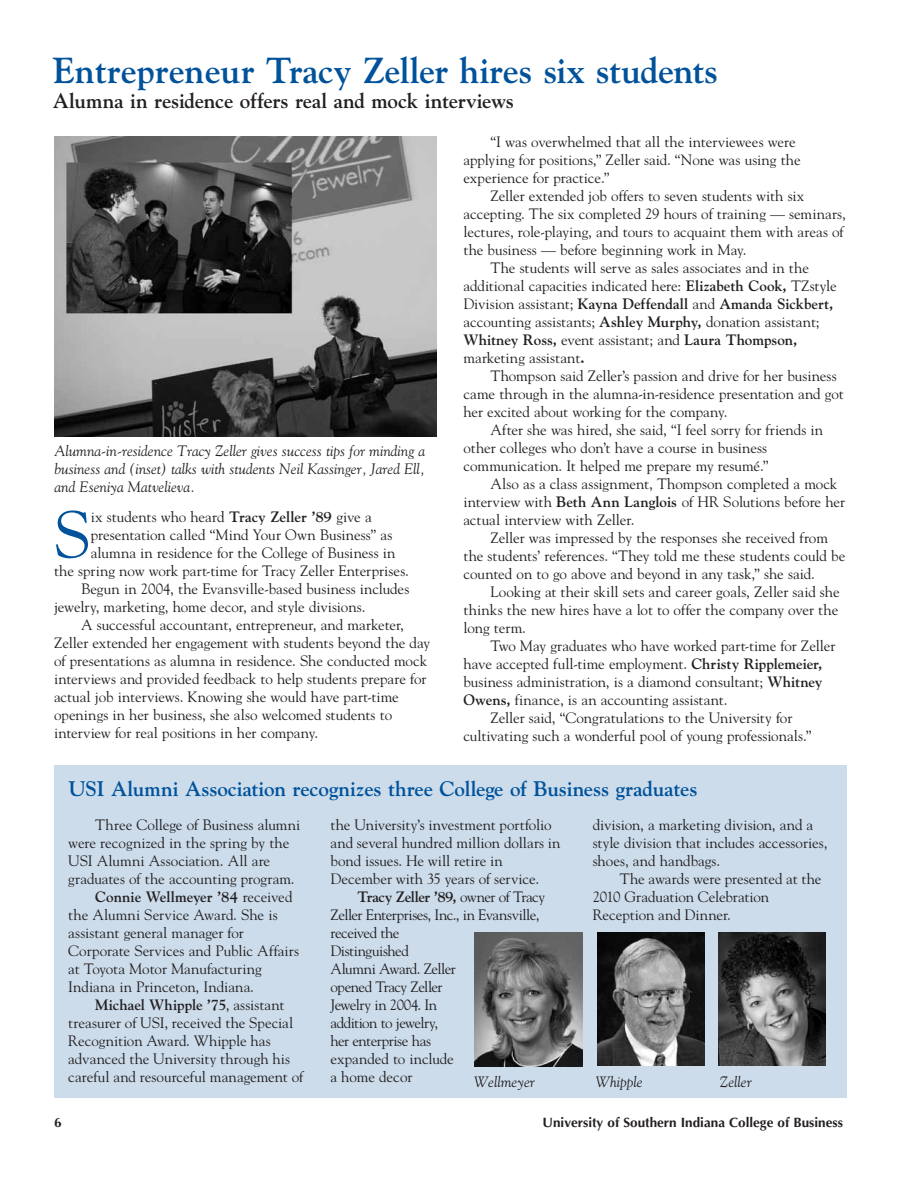
<style>
.page{position:relative;width:918px;height:1188px;background:#fff}
.page>*{position:absolute;margin:0;border:0;box-sizing:border-box;transform-origin:0 0}
.t1{font:66.15px "Goudy";color:#00529b}
.t2{font:700 36px "Goudy";color:#00529b}
.t3{font:700 21px "Goudy";letter-spacing:-.005em;color:#00529b}
.t4{font:700 21px "Goudy";letter-spacing:-.015em;color:#231f20}
.t5{font:15px/18px "Goudy";letter-spacing:-.005em;color:#231f20}
.t6{font:15px/18px "Goudy";letter-spacing:-.03em;color:#231f20}
.t7{font:italic 15px/18px "Goudy";color:#231f20;text-align:justify}
.t8{font:700 15px "Goudy";color:#231f20}
.t9{font:700 13.5px "Optima";color:#231f20}
.s1{font-weight:700}
.s2{font-weight:400}
</style>
<div class="page">
<div style="left:55px;top:765px;width:792px;height:333px;background:#ccdceb"></div>
<img style="left:719px;top:933px;width:107px;height:132px">
<img style="left:597px;top:932px;width:107px;height:133px">
<img style="left:474px;top:932px;width:108px;height:134px">
<img style="left:55px;top:137px;width:381px;height:300px">
<h2 class="t2" style="left:53px;top:48px;width:667px">Entrepreneur Tracy Zeller hires six students</h2>
<h3 class="t4" style="left:53px;top:88px;width:463px">Alumna in residence offers real and mock interviews</h3>
<p class="t7" style="left:55px;top:442px;width:372px">Alumna-in-residence Tracy Zeller gives success tips for minding a business and (inset) talks with students Neil Kassinger, Jared Ell, and Eseniya Matvelieva.</p>
<h1 class="t1" style="left:54px;top:494px;width:38px">S</h1>
<p class="t5" style="left:91px;top:507px;width:282px">ix students who heard <span class="s1">Tracy Zeller ’89</span> give a</p>
<p class="t5" style="left:91px;top:525px;width:303px">presentation called “Mind Your Own Business” as</p>
<p class="t5" style="left:91px;top:543px;width:306px">alumna in residence for the College of Business in</p>
<p class="t5" style="left:54px;top:561px;width:356px">the spring now work part-time for Tracy Zeller Enterprises.</p>
<p class="t5" style="left:81px;top:579px;width:330px">Begun in 2004, the Evansville-based business includes</p>
<p class="t5" style="left:54px;top:597px;width:313px">jewelry, marketing, home decor, and style divisions.</p>
<p class="t5" style="left:81px;top:615px;width:325px">A successful accountant, entrepreneur, and marketer,</p>
<p class="t5" style="left:54px;top:633px;width:378px">Zeller extended her engagement with students beyond the day</p>
<p class="t5" style="left:54px;top:651px;width:375px">of presentations as alumna in residence. She conducted mock</p>
<p class="t5" style="left:54px;top:669px;width:374px">interviews and provided feedback to help students prepare for</p>
<p class="t5" style="left:54px;top:687px;width:346px">actual job interviews. Knowing she would have part-time</p>
<p class="t5" style="left:54px;top:705px;width:340px">openings in her business, she also welcomed students to</p>
<p class="t5" style="left:54px;top:723px;width:266px">interview for real positions in her company.</p>
<p class="t5" style="left:463px;top:132px;width:339px;text-indent:27px">“I was overwhelmed that all the interviewees were applying for positions,” Zeller said. “None was using the experience for practice.”</p>
<p class="t5" style="left:490px;top:186px;width:315px">Zeller extended job offers to seven students with six</p>
<p class="t5" style="left:463px;top:204px;width:384px">accepting. The six completed 29 hours of training — seminars,</p>
<p class="t5" style="left:463px;top:222px;width:382px">lectures, role-playing, and tours to acquaint them with areas of</p>
<p class="t5" style="left:463px;top:240px;width:285px">the business — before beginning work in May.</p>
<p class="t5" style="left:490px;top:258px;width:320px">The students will serve as sales associates and in the</p>
<p class="t5" style="left:463px;top:276px;width:375px">additional capacities indicated here: <span class="s1">Elizabeth Cook,</span> TZstyle</p>
<p class="t8" style="left:463px;top:294px;width:371px"><span class="s2">Division assistant;</span> Kayna Deffendall <span class="s2">and</span> Amanda Sickbert,</p>
<p class="t5" style="left:463px;top:312px;width:358px">accounting assistants; <span class="s1">Ashley Murphy,</span> donation assistant;</p>
<p class="t8" style="left:463px;top:330px;width:335px">Whitney Ross, <span class="s2">event assistant; and</span> Laura Thompson,</p>
<p class="t5" style="left:463px;top:348px;width:123px">marketing assistant<span class="s1">.</span></p>
<p class="t5" style="left:490px;top:366px;width:348px">Thompson said Zeller’s passion and drive for her business</p>
<p class="t5" style="left:463px;top:384px;width:382px">came through in the alumna-in-residence presentation and got</p>
<p class="t5" style="left:463px;top:402px;width:266px">her excited about working for the company.</p>
<p class="t5" style="left:490px;top:420px;width:334px">After she was hired, she said, “I feel sorry for friends in</p>
<p class="t5" style="left:463px;top:438px;width:305px">other colleges who don’t have a course in business</p>
<p class="t5" style="left:463px;top:456px;width:307px">communication. It helped me prepare my resumé.”</p>
<p class="t5" style="left:490px;top:474px;width:349px">Also as a class assignment, Thompson completed a mock</p>
<p class="t5" style="left:463px;top:492px;width:383px">interview with <span class="s1">Beth Ann Langlois</span> of HR Solutions before her</p>
<p class="t5" style="left:463px;top:510px;width:172px">actual interview with Zeller.</p>
<p class="t5" style="left:490px;top:528px;width:339px">Zeller was impressed by the responses she received from</p>
<p class="t5" style="left:463px;top:546px;width:384px">the students’ references. “They told me these students could be</p>
<p class="t5" style="left:463px;top:564px;width:353px">counted on to go above and beyond in any task,” she said.</p>
<p class="t5" style="left:490px;top:582px;width:351px">Looking at their skill sets and career goals, Zeller said she</p>
<p class="t5" style="left:463px;top:600px;width:376px">thinks the new hires have a lot to offer the company over the</p>
<p class="t5" style="left:463px;top:618px;width:64px">long term.</p>
<p class="t5" style="left:490px;top:636px;width:346px">Two May graduates who have worked part-time for Zeller</p>
<p class="t5" style="left:463px;top:654px;width:360px">have accepted full-time employment. <span class="s1">Christy Ripplemeier,</span></p>
<p class="t5" style="left:463px;top:672px;width:360px">business administration, is a diamond consultant; <span class="s1">Whitney</span></p>
<p class="t5" style="left:463px;top:690px;width:266px"><span class="s1">Owens,</span> finance, is an accounting assistant.</p>
<p class="t5" style="left:490px;top:708px;width:303px">Zeller said, “Congratulations to the University for</p>
<p class="t5" style="left:463px;top:726px;width:350px">cultivating such a wonderful pool of young professionals.”</p>
<h3 class="t3" style="left:68px;top:776px;width:631px">USI Alumni Association recognizes three College of Business graduates</h3>
<p class="t5" style="left:95px;top:815px;width:207px">Three College of Business alumni</p>
<p class="t5" style="left:68px;top:833px;width:223px">were recognized in the spring by the</p>
<p class="t5" style="left:68px;top:851px;width:203px">USI Alumni Association. All are</p>
<p class="t5" style="left:68px;top:869px;width:228px">graduates of the accounting program.</p>
<p class="t8" style="left:95px;top:888px;width:199px">Connie Wellmeyer ’84 <span class="s2">received</span></p>
<p class="t5" style="left:68px;top:905px;width:211px">the Alumni Service Award. She is</p>
<p class="t5" style="left:68px;top:923px;width:177px">assistant general manager for</p>
<p class="t5" style="left:68px;top:941px;width:232px">Corporate Services and Public Affairs</p>
<p class="t5" style="left:68px;top:959px;width:195px">at Toyota Motor Manufacturing</p>
<p class="t5" style="left:68px;top:977px;width:187px">Indiana in Princeton, Indiana.</p>
<p class="t8" style="left:95px;top:996px;width:191px">Michael Whipple ’75<span class="s2">, assistant</span></p>
<p class="t5" style="left:68px;top:1013px;width:226px">treasurer of USI, received the Special</p>
<p class="t5" style="left:68px;top:1031px;width:204px">Recognition Award. Whipple has</p>
<p class="t5" style="left:68px;top:1049px;width:223px">advanced the University through his</p>
<p class="t5" style="left:68px;top:1067px;width:236px">careful and resourceful management of</p>
<p class="t5" style="left:331px;top:815px;width:232px">the University’s investment portfolio and several hundred million dollars in bond issues. He will retire in December with 35 years of service.</p>
<p class="t6" style="left:331px;top:887px;width:216px;text-indent:27px"><span class="s1">Tracy Zeller ’89,</span> owner of Tracy<br>Zeller Enterprises, Inc., in Evansville, received the<br>Distinguished<br>Alumni Award. Zeller<br>opened Tracy Zeller<br>Jewelry in 2004. In<br>addition to jewelry,<br>her enterprise has<br>expanded to include<br>a home decor</p>
<p class="t5" style="left:593px;top:815px;width:236px">division, a marketing division, and a style division that includes accessories, shoes, and handbags.</p>
<p class="t5" style="left:593px;top:869px;width:230px;text-indent:27px">The awards were presented at the<br>2010 Graduation Celebration<br>Reception and Dinner.</p>
<p class="t7" style="left:474px;top:1072px;width:62px">Wellmeyer</p>
<p class="t7" style="left:596px;top:1072px;width:48px">Whipple</p>
<p class="t7" style="left:720px;top:1072px;width:33px">Zeller</p>
<p class="t9" style="left:54px;top:1114px;width:9px">6</p>
<p class="t9" style="left:543px;top:1114px;width:302px">University of Southern Indiana College of Business</p>
</div>
